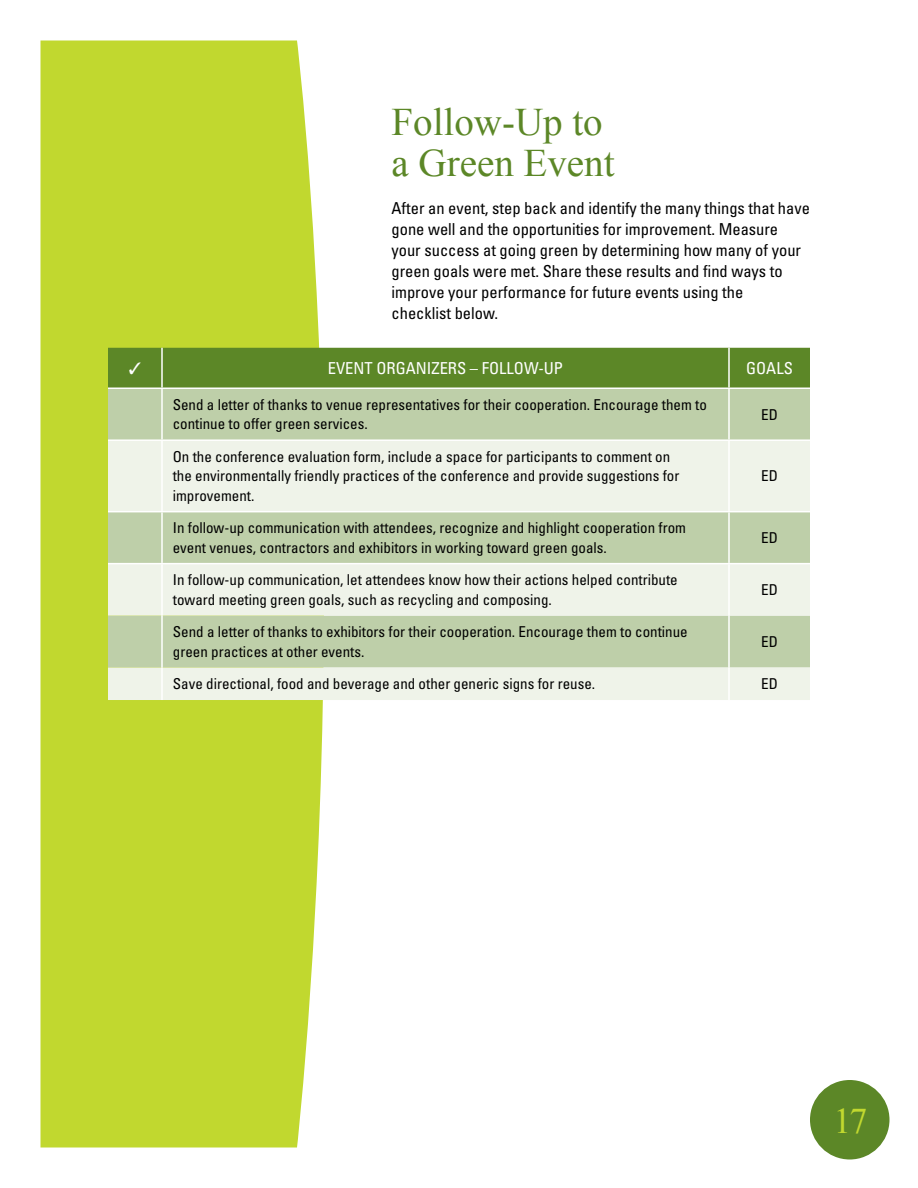
<style>
.page{position:relative;width:918px;height:1188px;background:#fff}
.page>*{position:absolute;margin:0;border:0;box-sizing:border-box;transform-origin:0 0}
.t1{font:39px/40.5px "Times New Roman";color:#5c8727}
.t2{font:36px "Times New Roman";color:#c1d82f}
.t3{font:condensed 16.5px/21px "Univers LT Std";color:#000}
.t4{font:condensed 16.5px "Univers LT Std";color:#fff}
.t5{font:condensed 15px/19.5px "Univers LT Std";color:#000}
</style>
<div class="page">
<div style="left:40px;top:40px;width:284px;height:1108px;background:#c1d82f"></div>
<div style="left:810px;top:1080px;width:80px;height:80px;background:#5c8727;border-radius:50%"></div>
<div style="left:108px;top:389px;width:702px;height:50px;background:#becfa9"></div>
<svg style="left:108px;top:441px;width:702px;height:259px;background:#dbe4cf"></svg>
<hr style="left:108px;top:388px;width:54px;height:1px;background:#fff">
<hr style="left:162px;top:388px;width:567px;height:1px;background:#fff">
<hr style="left:108px;top:439px;width:54px;height:2px;background:#fff">
<hr style="left:162px;top:439px;width:567px;height:2px;background:#fff">
<hr style="left:161px;top:389px;width:2px;height:50px;background:#fff">
<hr style="left:728px;top:389px;width:2px;height:50px;background:#fff">
<hr style="left:161px;top:441px;width:2px;height:70px;background:#fff">
<hr style="left:728px;top:441px;width:2px;height:70px;background:#fff">
<hr style="left:161px;top:512px;width:2px;height:51px;background:#fff">
<hr style="left:728px;top:512px;width:2px;height:51px;background:#fff">
<hr style="left:161px;top:564px;width:2px;height:52px;background:#fff">
<hr style="left:728px;top:564px;width:2px;height:52px;background:#fff">
<hr style="left:161px;top:616px;width:2px;height:52px;background:#fff">
<hr style="left:728px;top:616px;width:2px;height:52px;background:#fff">
<hr style="left:161px;top:668px;width:2px;height:32px;background:#fff">
<hr style="left:728px;top:668px;width:2px;height:32px;background:#fff">
<hr style="left:108px;top:511px;width:54px;height:1px;background:#fff">
<hr style="left:162px;top:511px;width:567px;height:1px;background:#fff">
<hr style="left:729px;top:511px;width:81px;height:1px;background:#fff">
<hr style="left:108px;top:563px;width:54px;height:1px;background:#fff">
<hr style="left:162px;top:563px;width:567px;height:1px;background:#fff">
<hr style="left:729px;top:563px;width:81px;height:1px;background:#fff">
<div style="left:108px;top:348px;width:702px;height:40px;background:#5c8727"></div>
<h1 class="t1" style="left:392px;top:101px;width:225px">Follow-Up to a Green Event</h1>
<p class="t3" style="left:392px;top:198px;width:420px">After an event, step back and identify the many things that have gone well and the opportunities for improvement. Measure your success at going green by determining how many of your green goals were met. Share these results and find ways to improve your performance for future events using the<br>checklist below.</p>
<p class="t4" style="left:328px;top:358px;width:19px">Event</p>
<p class="t4" style="left:376px;top:358px;width:20px">Organi</p>
<p class="t4" style="left:431px;top:358px;width:18px">zers</p>
<p class="t4" style="left:470px;top:358px;width:30px">– Follow</p>
<p class="t4" style="left:538px;top:358px;width:16px">-up</p>
<p class="t4" style="left:746px;top:358px;width:20px">Goals</p>
<p class="t5" style="left:173px;top:395px;width:536px">Send a letter of thanks to venue representatives for their cooperation. Encourage them to continue to offer green services.</p>
<p class="t5" style="left:761px;top:404px;width:18px">ED</p>
<p class="t5" style="left:173px;top:447px;width:508px">On the conference evaluation form, include a space for participants to comment on the environmentally friendly practices of the conference and provide suggestions for improvement.</p>
<p class="t5" style="left:761px;top:466px;width:18px">ED</p>
<p class="t5" style="left:173px;top:518px;width:515px">In follow-up communication with attendees, recognize and highlight cooperation from event venues, contractors and exhibitors in working toward green goals.</p>
<p class="t5" style="left:761px;top:528px;width:18px">ED</p>
<p class="t5" style="left:173px;top:570px;width:506px">In follow-up communication, let attendees know how their actions helped contribute toward meeting green goals, such as recycling and composing.</p>
<p class="t5" style="left:761px;top:580px;width:18px">ED</p>
<p class="t5" style="left:173px;top:622px;width:516px">Send a letter of thanks to exhibitors for their cooperation. Encourage them to continue green practices at other events.</p>
<p class="t5" style="left:761px;top:632px;width:18px">ED</p>
<p class="t5" style="left:173px;top:674px;width:424px">Save directional, food and beverage and other generic signs for reuse.</p>
<p class="t5" style="left:761px;top:674px;width:18px">ED</p>
<h2 class="t2" style="left:834px;top:1097px;width:35px">17</h2>
</div>
